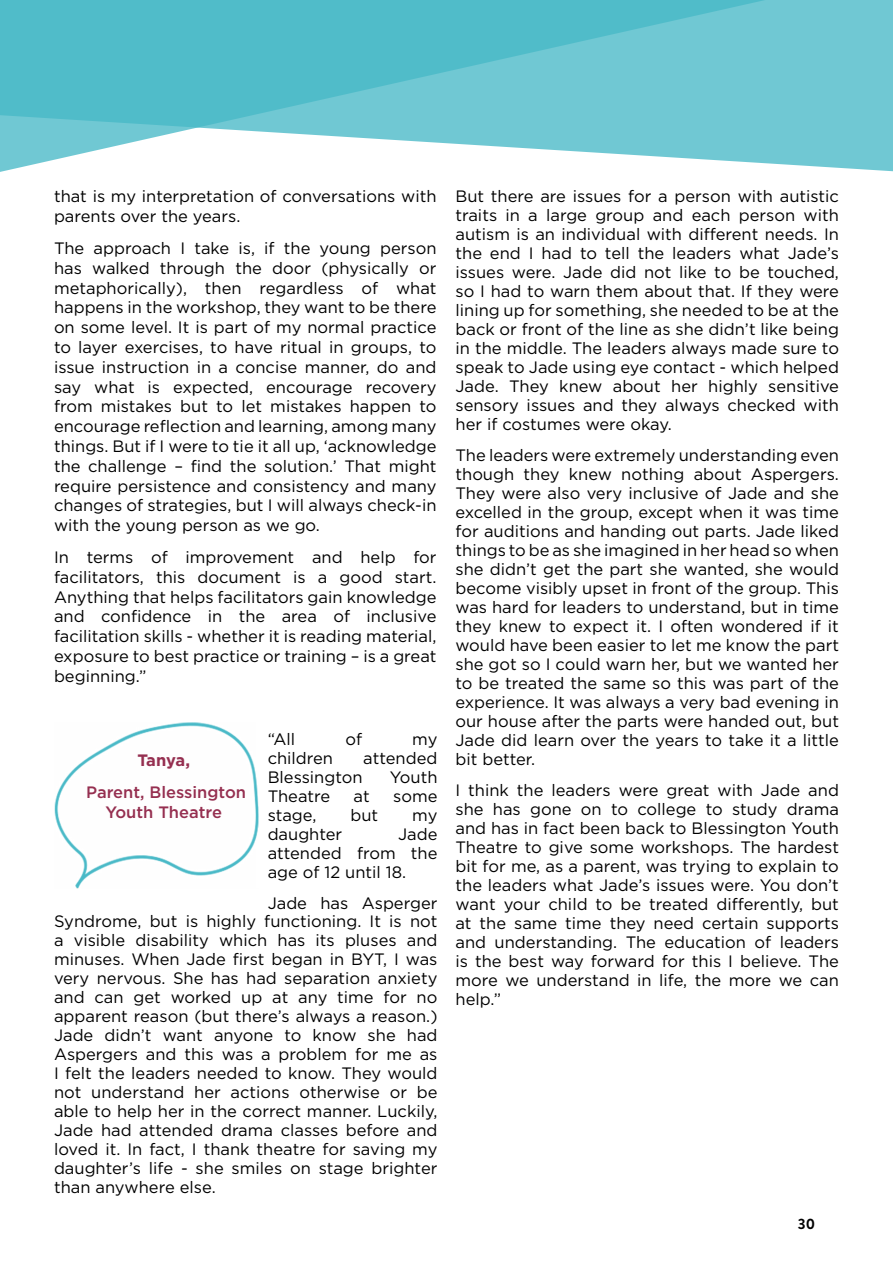
<style>
.page{position:relative;width:893px;height:1263px;background:#fff}
.page>*{position:absolute;margin:0;border:0;box-sizing:border-box;transform-origin:0 0}
.t1{font:16.5px/19px "Gotham";color:#000;text-align:justify}
.t2{font:500 16.5px/19.8px "Gotham";color:#952f50;text-align:center}
.t3{font:700 16.5px "Gotham";letter-spacing:-.02em;color:#952f50}
.t4{font:700 15px "Brandon Grotesque";color:#000}
</style>
<div class="page">
<div style="left:784px;top:0;width:109px;height:172px;background:#70c8d3"></div>
<svg style="left:0;top:0;width:784px;height:172px;background:#76cad4"></svg>
<img style="left:54px;top:723px;width:204px;height:166px">
<p class="t1" style="left:54px;top:186px;width:384px;line-height:19.8px">that is my interpretation of conversations with parents over the years.</p>
<p class="t1" style="left:54px;top:238px;width:384px;line-height:19.8px">The approach I take is, if the young person has walked through the door (physically or metaphorically), then regardless of what happens in the workshop, they want to be there on some level. It is part of my normal practice to layer exercises, to have ritual in groups, to issue instruction in a concise manner, do and say what is expected, encourage recovery from mistakes but to let mistakes happen to encourage reflection and learning, among many things. But if I were to tie it all up, ‘acknowledge the challenge – find the solution.’ That might require persistence and consistency and many changes of strategies, but I will always check-in with the young person as we go.</p>
<p class="t1" style="left:54px;top:547px;width:384px;line-height:19.8px">In terms of improvement and help for facilitators, this document is a good start.<br>Anything that helps facilitators gain knowledge and confidence in the area of inclusive facilitation skills - whether it is reading material, exposure to best practice or training – is a great beginning.”</p>
<p class="t1" style="left:268px;top:729px;width:29px">“All</p>
<p class="t1" style="left:345px;top:729px;width:18px">of</p>
<p class="t1" style="left:412px;top:729px;width:27px">my</p>
<p class="t1" style="left:268px;top:748px;width:67px">children</p>
<p class="t1" style="left:363px;top:748px;width:76px">attended</p>
<p class="t1" style="left:268px;top:767px;width:96px">Blessington</p>
<p class="t1" style="left:390px;top:767px;width:49px">Youth</p>
<p class="t1" style="left:268px;top:786px;width:64px">Theatre</p>
<p class="t1" style="left:354px;top:786px;width:18px">at</p>
<p class="t1" style="left:393px;top:786px;width:46px">some</p>
<p class="t1" style="left:268px;top:805px;width:50px">stage,</p>
<p class="t1" style="left:351px;top:805px;width:29px">but</p>
<p class="t1" style="left:412px;top:805px;width:27px">my</p>
<p class="t1" style="left:268px;top:824px;width:76px">daughter</p>
<p class="t3" style="left:137px;top:749px;width:54px">Tanya,</p>
<p class="t2" style="left:86px;top:782px;width:161px">Parent, Blessington<br>Youth Theatre</p>
<p class="t1" style="left:268px;top:824px;width:171px;text-indent:130px">Jade attended from the age of 12 until 18.</p>
<p class="t1" style="left:54px;top:893px;width:385px;text-indent:214px">Jade has Asperger Syndrome, but is highly functioning. It is not a visible disability which has its pluses and minuses. When Jade first began in BYT, I was very nervous. She has had separation anxiety and can get worked up at any time for no apparent reason (but there’s always a reason.)<br>Jade didn’t want anyone to know she had Aspergers and this was a problem for me as I felt the leaders needed to know. They would not understand her actions otherwise or be able to help her in the correct manner. Luckily, Jade had attended drama classes before and loved it. In fact, I thank theatre for saving my daughter’s life - she smiles on stage brighter than anywhere else.</p>
<p class="t1" style="left:455px;top:187px;width:385px">But there are issues for a person with autistic traits in a large group and each person with autism is an individual with different needs. In the end I had to tell the leaders what Jade’s issues were. Jade did not like to be touched, so I had to warn them about that. If they were lining up for something, she needed to be at the back or front of the line as she didn’t like being in the middle. The leaders always made sure to speak to Jade using eye contact - which helped Jade. They knew about her highly sensitive sensory issues and they always checked with her if costumes were okay.</p>
<p class="t1" style="left:455px;top:445px;width:385px">The leaders were extremely understanding even though they knew nothing about Aspergers.<br>They were also very inclusive of Jade and she excelled in the group, except when it was time for auditions and handing out parts. Jade liked things to be as she imagined in her head so when she didn’t get the part she wanted, she would become visibly upset in front of the group. This was hard for leaders to understand, but in time they knew to expect it. I often wondered if it would have been easier to let me know the part she got so I could warn her, but we wanted her to be treated the same so this was part of the experience. It was always a very bad evening in our house after the parts were handed out, but Jade did learn over the years to take it a little bit better.</p>
<p class="t1" style="left:455px;top:780px;width:385px">I think the leaders were great with Jade and she has gone on to college to study drama and has in fact been back to Blessington Youth Theatre to give some workshops. The hardest bit for me, as a parent, was trying to explain to the leaders what Jade’s issues were. You don’t want your child to be treated differently, but at the same time they need certain supports and understanding. The education of leaders is the best way forward for this I believe. The more we understand in life, the more we can help.”</p>
<p class="t4" style="left:798px;top:1213px;width:19px">30</p>
</div>
